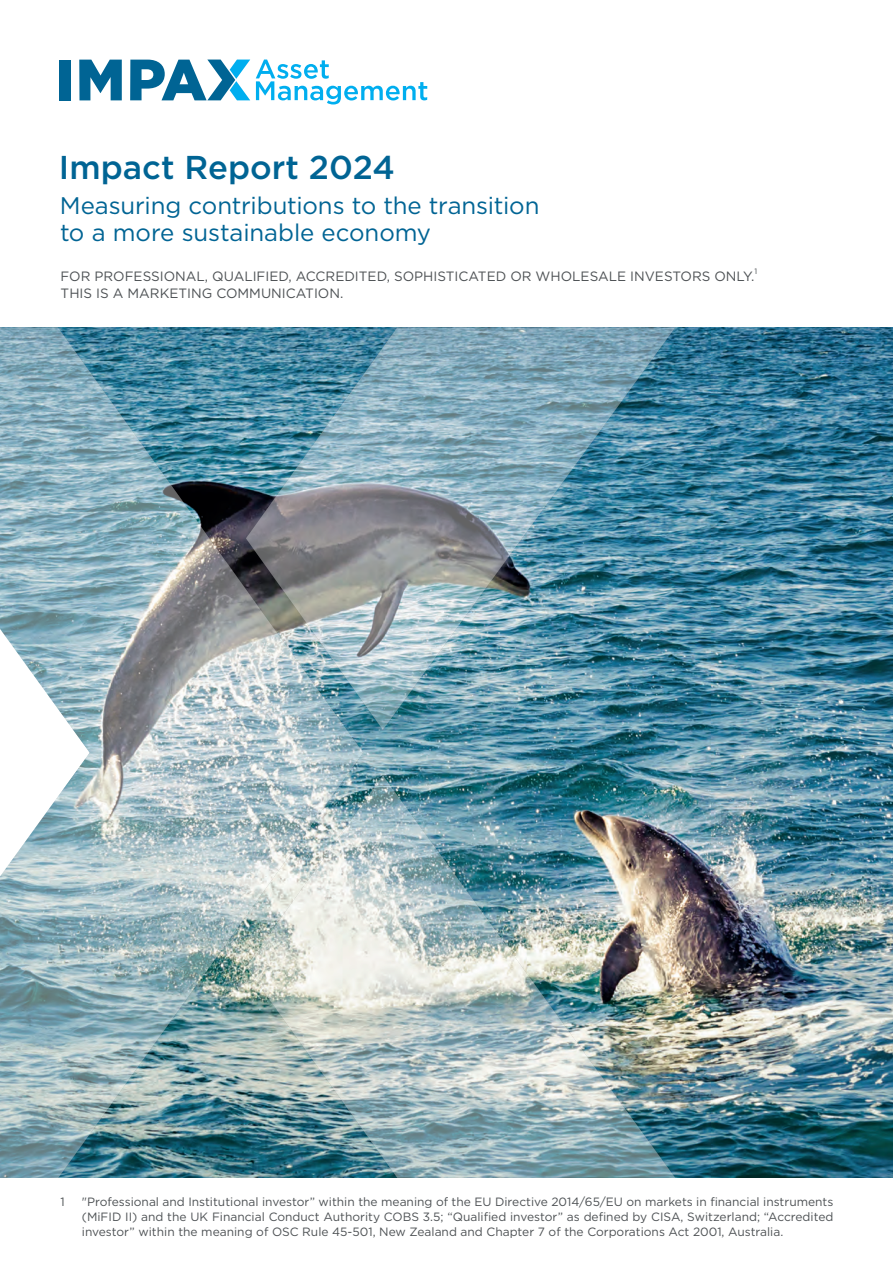
<style>
.page{position:relative;width:893px;height:1263px;background:#fff}
.page>*{position:absolute;margin:0;border:0;box-sizing:border-box;transform-origin:0 0}
.t1{font:500 33px "Gotham";color:#006494}
.t2{font:24px/27px "Gotham";letter-spacing:-.005em;color:#006494}
.t3{font:13.5px "Gotham";color:#4d5154}
.t4{font:12px/15px "Gotham";color:#4d5154;text-align:justify}
.t5{font:7.8px "Gotham";color:#4d5154}
</style>
<div class="page">
<img style="left:363px;top:327px;width:530px;height:851px">
<img style="left:0;top:327px;width:363px;height:851px">
<img style="left:246px;top:327px;width:429px;height:403px">
<img style="left:246px;top:775px;width:429px;height:403px">
<div style="left:60px;top:60px;width:11px;height:40px;background:#006494"></div>
<svg style="left:79px;top:60px;width:43px;height:40px"></svg>
<svg style="left:130px;top:60px;width:120px;height:40px"></svg>
<svg style="left:256px;top:60px;width:171px;height:44px"></svg>
<svg style="left:0;top:629px;width:90px;height:247px"></svg>
<h1 class="t1" style="left:59px;top:145px;width:337px">Impact Report 2024</h1>
<h2 class="t2" style="left:60px;top:192px;width:481px">Measuring contributions to the transition to a more sustainable economy</h2>
<p class="t3" style="left:61px;top:268px;width:695px">FOR PROFESSIONAL, QUALIFIED, ACCREDITED, SOPHISTICATED OR WHOLESALE INVESTORS ONLY.</p>
<p class="t5" style="left:754px;top:266px;width:4px">1</p>
<p class="t3" style="left:61px;top:284px;width:284px">THIS IS A MARKETING COMMUNICATION.</p>
<p class="t4" style="left:61px;top:1194px;width:6px">1</p>
<p class="t4" style="left:82px;top:1194px;width:753px">"Professional and Institutional investor” within the meaning of the EU Directive 2014/65/EU on markets in financial instruments (MiFID II) and the UK Financial Conduct Authority COBS 3.5; “Qualified investor” as defined by CISA, Switzerland; “Accredited investor” within the meaning of OSC Rule 45-501, New Zealand and Chapter 7 of the Corporations Act 2001, Australia.</p>
</div>
